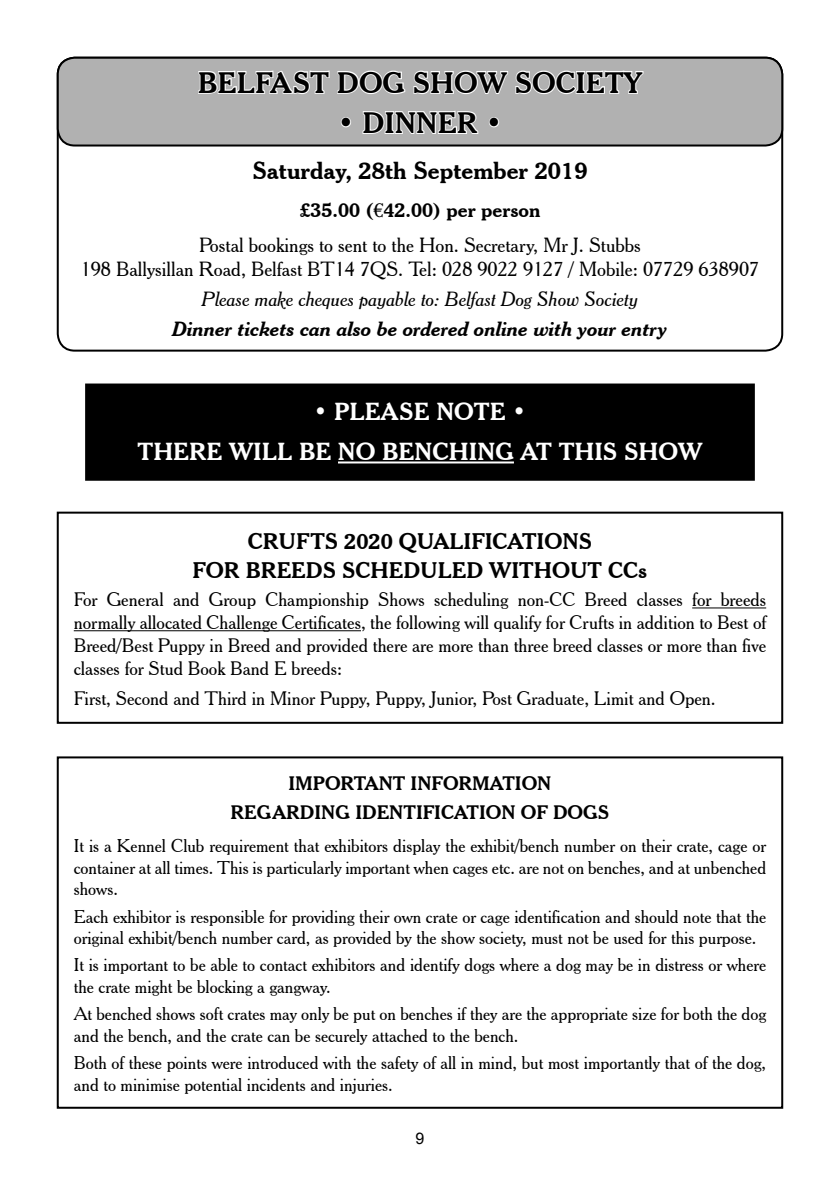
<style>
.page{position:relative;width:840px;height:1191px;background:#fff}
.page>*{position:absolute;margin:0;border:0;box-sizing:border-box;transform-origin:0 0}
.t1{font:700 28.8px "Cheltenham BT";color:#000}
.t2{font:700 24px/40.2px "Cheltenham BT";color:#fff;text-align:center}
.t3{font:700 24px "Cheltenham BT";color:#000}
.t4{font:700 22px/28.8px "Cheltenham BT";color:#000;text-align:center}
.t5{font:20px/35.4px "Cheltenham BT";color:#000;text-align:center}
.t6{font:italic 20px "Cheltenham BT";color:#000}
.t7{font:italic 700 20px "Cheltenham BT";color:#000}
.t8{font:19px/22.8px "Cheltenham BT";color:#000;text-align:justify}
.t9{font:700 19px/28.8px "Cheltenham BT";color:#000;text-align:center}
.t10{font:18px/21.6px "Cheltenham BT";color:#000}
.t11{font:16px "Arial";color:#000}
.s1{font-weight:700}
.s2{font-family:"Euro Serif"}
</style>
<div class="page">
<div style="left:57px;top:756px;width:725px;height:352px;border:2px solid #000"></div>
<hr style="left:691px;top:607px;width:74px;height:1px;background:#000">
<hr style="left:74px;top:630px;width:287px;height:1px;background:#000">
<div style="left:86px;top:384px;width:667px;height:96px;background:#000"></div>
<div style="left:85px;top:383px;width:669px;height:98px;border:2px solid #000"></div>
<hr style="left:338px;top:461px;width:175px;height:2px;background:#fff">
<div style="left:57px;top:511px;width:725px;height:213px;border:2px solid #000"></div>
<div style="left:58px;top:58px;width:723px;height:87px;background:#b1b1b1;border-radius:17px"></div>
<div style="left:57px;top:57px;width:725px;height:89px;border:2px solid #000;border-radius:17px"></div>
<svg style="left:198px;top:70px;width:208px;height:24px"></svg>
<svg style="left:413px;top:70px;width:231px;height:24px"></svg>
<svg style="left:340px;top:117px;width:11px;height:11px"></svg>
<svg style="left:362px;top:110px;width:117px;height:24px"></svg>
<svg style="left:489px;top:117px;width:11px;height:11px"></svg>
<h1 class="t1" style="left:198px;top:65px;width:445px">BELFAST DOG SHOW SOCIETY</h1>
<h1 class="t1" style="left:337px;top:105px;width:166px">• DINNER •</h1>
<h2 class="t3" style="left:252px;top:155px;width:336px">Saturday, 28th September 2019</h2>
<p class="t5" style="left:199px;top:192px;width:443px"><span class="s1">£35.00 (</span><span class="s2">€</span><span class="s1">42.00) per person<br></span>Postal bookings to sent to the Hon. Secretary, Mr J. Stubbs</p>
<p class="t5" style="left:81px;top:251px;width:679px">198 Ballysillan Road, Belfast BT14 7QS. Tel: 028 9022 9127 / Mobile: 07729 638907</p>
<p class="t6" style="left:202px;top:287px;width:437px">Please make cheques payable to: Belfast Dog Show Society</p>
<p class="t7" style="left:172px;top:315px;width:496px">Dinner tickets can also be ordered online with your entry</p>
<h2 class="t2" style="left:137px;top:391px;width:566px">• PLEASE NOTE •<br>THERE WILL BE NO BENCHING AT THIS SHOW</h2>
<p class="t4" style="left:192px;top:526px;width:456px">CRUFTS 2020 QUALIFICATIONS<br>FOR BREEDS SCHEDULED WITHOUT CCs</p>
<p class="t8" style="left:74px;top:588px;width:693px">For General and Group Championship Shows scheduling non-CC Breed classes for breeds normally allocated Challenge Certificates, the following will qualify for Crufts in addition to Best of Breed/Best Puppy in Breed and provided there are more than three breed classes or more than five classes for Stud Book Band E breeds:</p>
<p class="t8" style="left:74px;top:686px;width:643px">First, Second and Third in Minor Puppy, Puppy, Junior, Post Graduate, Limit and Open.</p>
<p class="t9" style="left:230px;top:769px;width:380px">IMPORTANT INFORMATION<br>REGARDING IDENTIFICATION OF DOGS</p>
<p class="t10" style="left:74px;top:834px;width:693px;text-align:justify">It is a Kennel Club requirement that exhibitors display the exhibit/bench number on their crate, cage or container at all times. This is particularly important when cages etc. are not on benches, and at unbenched shows.</p>
<p class="t10" style="left:74px;top:905px;width:693px">Each exhibitor is responsible for providing their own crate or cage identification and should note that the original exhibit/bench number card, as provided by the show society, must not be used for this purpose.</p>
<p class="t10" style="left:74px;top:954px;width:693px">It is important to be able to contact exhibitors and identify dogs where a dog may be in distress or where the crate might be blocking a gangway.</p>
<p class="t10" style="left:74px;top:1003px;width:693px">At benched shows soft crates may only be put on benches if they are the appropriate size for both the dog and the bench, and the crate can be securely attached to the bench.</p>
<p class="t10" style="left:74px;top:1051px;width:693px">Both of these points were introduced with the safety of all in mind, but most importantly that of the dog, and to minimise potential incidents and injuries.</p>
<p class="t11" style="left:415px;top:1127px;width:10px">9</p>
</div>
